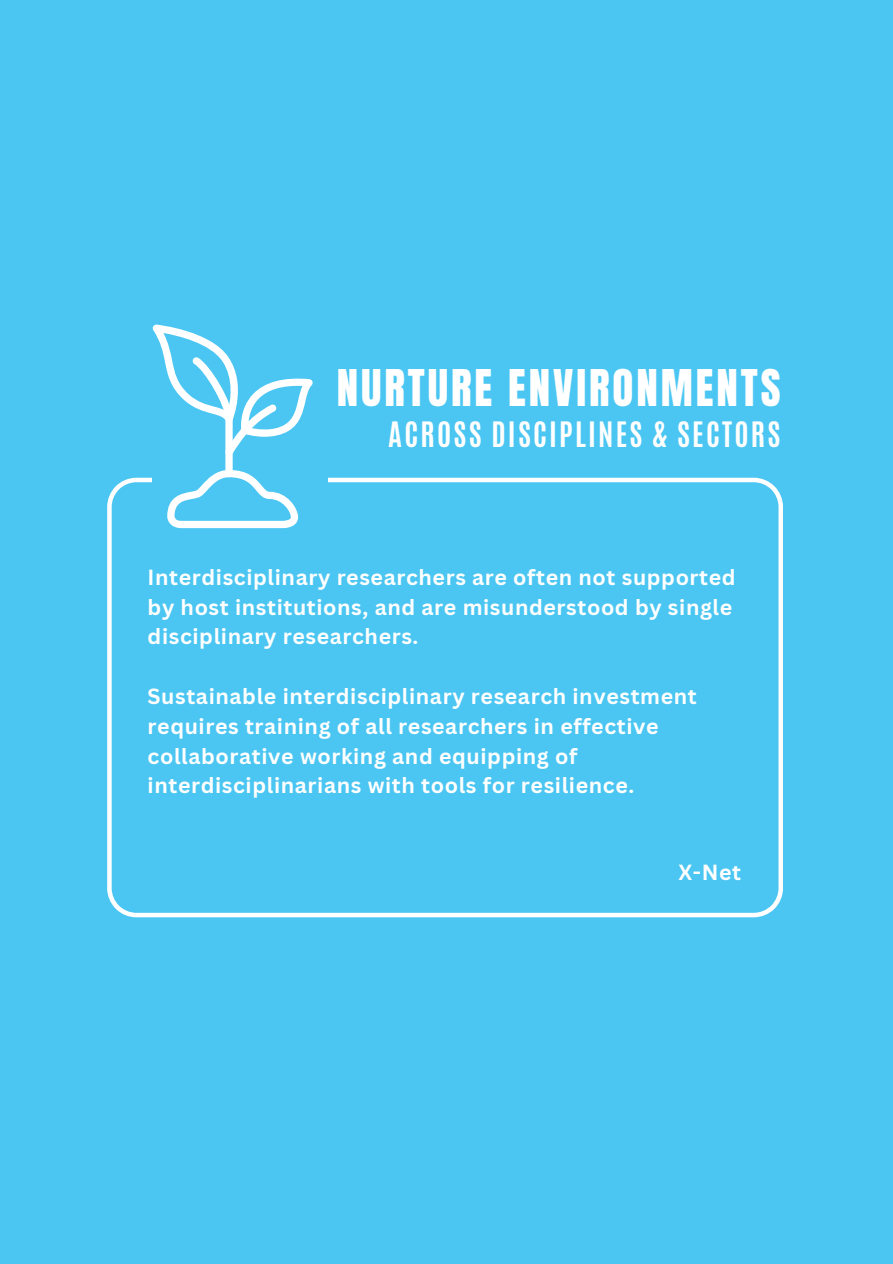
<style>
.page{position:relative;width:893px;height:1264px;background:#fff}
.page>*{position:absolute;margin:0;border:0;box-sizing:border-box;transform-origin:0 0}
.t1{font:43.05px "Anton";letter-spacing:.07em;color:#fff}
.t2{font:700 29.25px "Antonio";letter-spacing:.075em;color:#fff}
.t3{font:700 21.3px/29.8px "Canva Sans";letter-spacing:.03em;color:#fff}
</style>
<div class="page">
<div style="left:0;top:0;width:892px;height:1263px;background:#4bc6f2"></div>
<svg style="left:107px;top:478px;width:675px;height:439px"></svg>
<div style="left:153px;top:451px;width:175px;height:53px;background:#4bc6f2"></div>
<svg style="left:153px;top:324px;width:160px;height:204px"></svg>
<h1 class="t1" style="left:336px;top:357px;width:445px">NURTURE ENVIRONMENTS</h1>
<h2 class="t2" style="left:388px;top:413px;width:393px">ACROSS DISCIPLINES &amp; SECTORS</h2>
<p class="t3" style="left:148px;top:561px;width:589px">Interdisciplinary researchers are often not supported by host institutions, and are misunderstood by single disciplinary researchers.</p>
<p class="t3" style="left:148px;top:680px;width:550px">Sustainable interdisciplinary research investment requires training of all researchers in effective collaborative working and equipping of interdisciplinarians with tools for resilience.</p>
<p class="t3" style="left:678px;top:856px;width:64px">X-Net</p>
</div>
